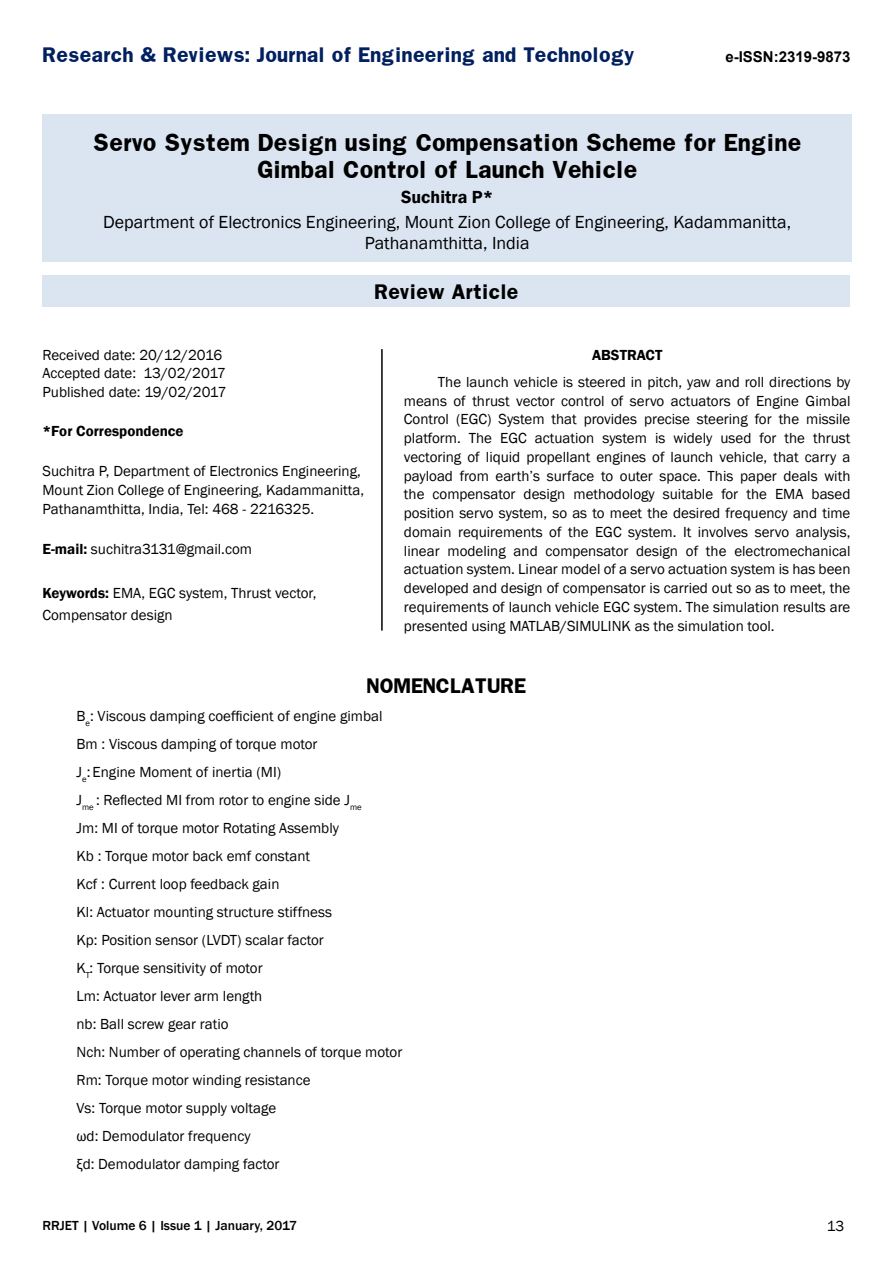
<style>
.page{position:relative;width:893px;height:1263px;background:#fff}
.page>*{position:absolute;margin:0;border:0;box-sizing:border-box;transform-origin:0 0}
.t1{font:700 21px/27px "Franklin";color:#000;text-align:center}
.t2{font:18px/21px "Franklin Gothic";color:#000;text-align:center}
.t3{font:700 18px "Franklin";color:#002060}
.t4{font:700 18px "Franklin";color:#000}
.t5{font:600 18px "Franklin Gothic";color:#000}
.t6{font:15px/18.8px "Franklin Gothic";color:#000}
.t7{font:600 15px "Franklin Gothic";color:#000}
.t8{font:700 15px "Arial";color:#000}
.t9{font:500 13.5px "Franklin Gothic";color:#000}
.s1{font-weight:600}
</style>
<div class="page">
<div style="left:43px;top:115px;width:809px;height:147px;background:#dbe5f1"></div>
<div style="left:43px;top:275px;width:807px;height:32px;background:#dbe5f1"></div>
<hr style="left:381px;top:349px;width:2px;height:282px;background:#000">
<p class="t3" style="left:43px;top:43px;width:593px">Research &amp; Reviews: Journal of Engineering and Technology</p>
<p class="t8" style="left:725px;top:47px;width:127px">e-ISSN:2319-9873</p>
<h1 class="t1" style="left:93px;top:128px;width:710px">Servo System Design using Compensation Scheme for Engine<br>Gimbal Control of Launch Vehicle</h1>
<p class="t5" style="left:401px;top:186px;width:94px">Suchitra P*</p>
<p class="t2" style="left:103px;top:212px;width:689px">Department of Electronics Engineering, Mount Zion College of Engineering, Kadammanitta,<br>Pathanamthitta, India</p>
<p class="t4" style="left:374px;top:279px;width:146px">Review Article</p>
<p class="t6" style="left:43px;top:346px;width:186px">Received date: 20/12/2016<br>Accepted date: 13/02/2017<br>Published date: 19/02/2017</p>
<p class="t7" style="left:43px;top:422px;width:143px">*For Correspondence</p>
<p class="t6" style="left:43px;top:462px;width:323px">Suchitra P, Department of Electronics Engineering,<br>Mount Zion College of Engineering, Kadammanitta,<br>Pathanamthitta, India, Tel: 468 - 2216325.</p>
<p class="t6" style="left:43px;top:540px;width:211px"><span class="s1">E-mail:</span> suchitra3131@gmail.com</p>
<p class="t6" style="left:43px;top:582px;width:275px;line-height:22.5px"><span class="s1">Keywords:</span> EMA, EGC system, Thrust vector,<br>Compensator design</p>
<p class="t7" style="left:592px;top:345px;width:72px">ABSTRACT</p>
<p class="t6" style="left:404px;top:373px;width:448px;text-align:justify;text-indent:34px">The launch vehicle is steered in pitch, yaw and roll directions by means of thrust vector control of servo actuators of Engine Gimbal Control (EGC) System that provides precise steering for the missile platform. The EGC actuation system is widely used for the thrust vectoring of liquid propellant engines of launch vehicle, that carry a payload from earth’s surface to outer space. This paper deals with the compensator design methodology suitable for the EMA based position servo system, so as to meet the desired frequency and time domain requirements of the EGC system. It involves servo analysis, linear modeling and compensator design of the electromechanical actuation system. Linear model of a servo actuation system is has been developed and design of compensator is carried out so as to meet, the requirements of launch vehicle EGC system. The simulation results are presented using MATLAB/SIMULINK as the simulation tool.</p>
<p class="t4" style="left:367px;top:673px;width:161px">NOMENCLATURE</p>
<p class="t6" style="left:77px;top:702px;width:327px;line-height:28px">B<sub>e</sub>: Viscous damping coefficient of engine gimbal Bm : Viscous damping of torque motor<br>J<sub>e</sub>: Engine Moment of inertia (MI)<br>J<sub>me</sub> : Reflected MI from rotor to engine side J<sub>me<br></sub>Jm: MI of torque motor Rotating Assembly<br>Kb : Torque motor back emf constant<br>Kcf : Current loop feedback gain<br>Kl: Actuator mounting structure stiffness<br>Kp: Position sensor (LVDT) scalar factor<br>K<sub>T</sub>: Torque sensitivity of motor<br>Lm: Actuator lever arm length<br>nb: Ball screw gear ratio<br>Nch: Number of operating channels of torque motor Rm: Torque motor winding resistance<br>Vs: Torque motor supply voltage<br>ωd: Demodulator frequency<br>ξd: Demodulator damping factor</p>
<p class="t9" style="left:43px;top:1217px;width:256px">RRJET | Volume 6 | Issue 1 | January, 2017</p>
<p class="t6" style="left:827px;top:1217px;width:19px">13</p>
</div>
